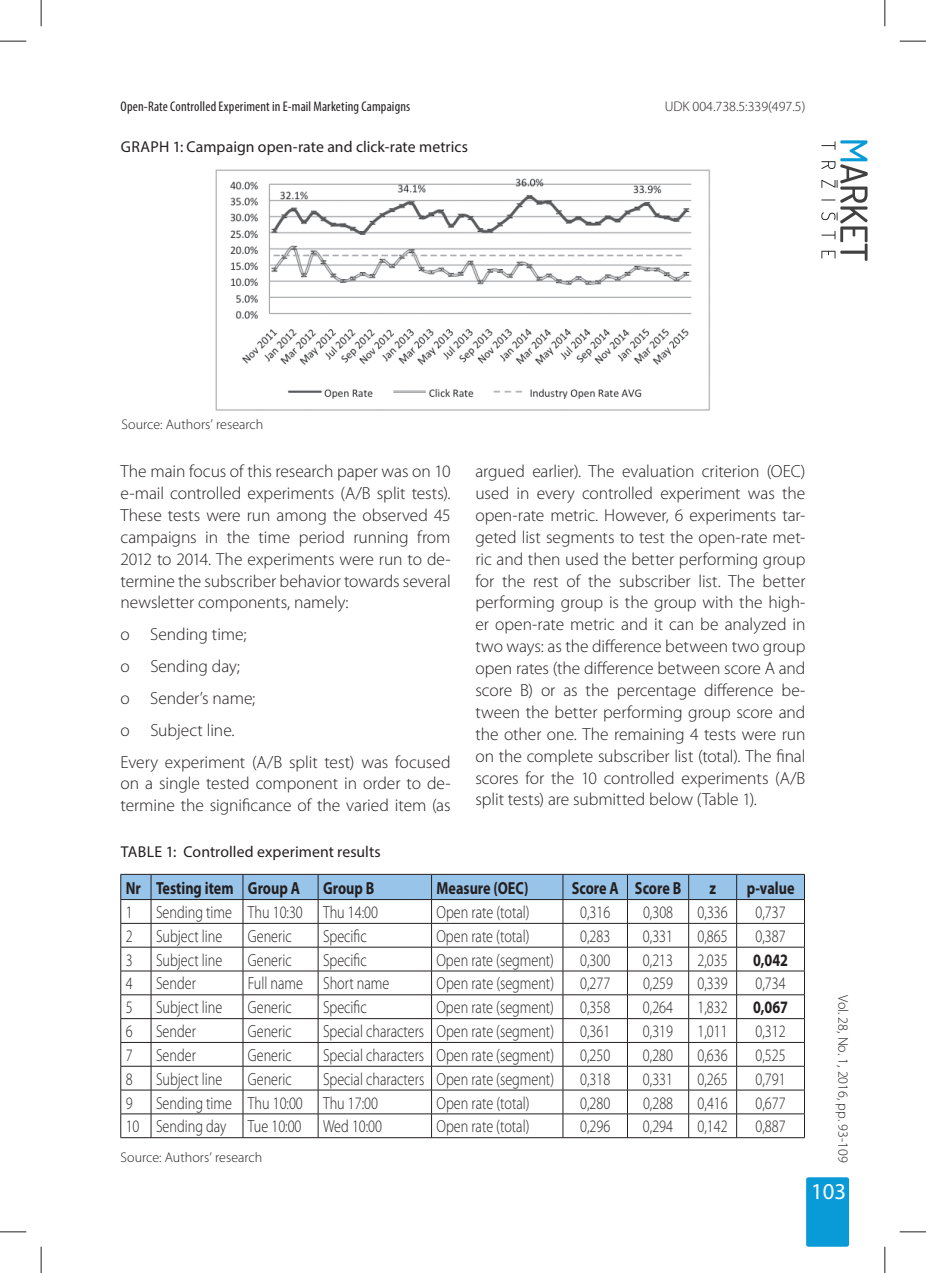
<style>
.page{position:relative;width:926px;height:1273px;background:#fff}
.page>*{position:absolute;margin:0;border:0;box-sizing:border-box;transform-origin:0 0}
.t1{font:22.75px "Myriad Pro";color:#fff}
.t2{font:300 17.5px/21.9px "Myriad Pro";color:#231f20;text-align:justify}
.t3{font:300 17.5px "Myriad Pro";color:#231f20;scale:.81 1}
.t4{font:700 17.5px "Myriad Pro";color:#231f20;scale:.81 1}
.t5{font:15.75px "Myriad Pro";letter-spacing:.005em;color:#231f20}
.t6{font:300 14px "Myriad Pro";color:#231f20}
.t7{font:condensed 14px "Myriad Pro";letter-spacing:.01em;color:#231f20}
</style>
<div class="page">
<svg style="left:821px;top:140px;width:46px;height:121px"></svg>
<div style="left:806px;top:1177px;width:43px;height:70px;background:#099bd8;border-radius:2px"></div>
<img style="left:215px;top:169px;width:495px;height:242px">
<svg style="left:120px;top:874px;width:685px;height:263px"></svg>
<hr style="left:121px;top:1137px;width:683px;height:1px;background:#231f20">
<svg style="left:0;top:41px;width:26px;height:1px"></svg>
<svg style="left:899px;top:41px;width:27px;height:1px"></svg>
<svg style="left:0;top:1231px;width:26px;height:1px"></svg>
<svg style="left:899px;top:1231px;width:27px;height:1px"></svg>
<svg style="left:41px;top:0;width:1px;height:26px"></svg>
<svg style="left:41px;top:1247px;width:1px;height:26px"></svg>
<svg style="left:884px;top:0;width:1px;height:26px"></svg>
<svg style="left:884px;top:1247px;width:1px;height:26px"></svg>
<p class="t7" style="left:121px;top:101px;width:291px">Open-Rate Controlled Experiment in E-mail Marketing Campaigns</p>
<p class="t5" style="left:121px;top:141px;width:349px">GRAPH 1: Campaign open-rate and click-rate metrics</p>
<p class="t6" style="left:664px;top:101px;width:142px">UDK 004.738.5:339(497.5)</p>
<p class="t6" style="left:122px;top:419px;width:143px">Source: Authors’ research</p>
<p class="t2" style="left:121px;top:462px;width:332px">The main focus of this research paper was on 10 e-mail controlled experiments (A/B split tests).<br>These tests were run among the observed 45 campaigns in the time period running from 2012 to 2014. The experiments were run to de&shy;termine the subscriber behavior towards several newsletter components, namely:</p>
<p class="t2" style="left:121px;top:620px;width:331px;line-height:31.8px;text-align:left">o Sending time;<br>o Sending day;<br>o Sender’s name;<br>o Subject line.<br>Every experiment (A/B split test) was focused</p>
<p class="t2" style="left:121px;top:774px;width:331px">on a single tested component in order to de&shy;termine the significance of the varied item (as</p>
<p class="t2" style="left:475px;top:462px;width:332px">argued earlier). The evaluation criterion (OEC) used in every controlled experiment was the open-rate metric. However, 6 experiments tar&shy;geted list segments to test the open-rate met&shy;ric and then used the better performing group for the rest of the subscriber list. The better performing group is the group with the high&shy;er open-rate metric and it can be analyzed in two ways: as the difference between two group open rates (the difference between score A and score B) or as the percentage difference be&shy;tween the better performing group score and the other one. The remaining 4 tests were run on the complete subscriber list (total). The final scores for the 10 controlled experiments (A/B split tests) are submitted below (Table 1).</p>
<p class="t5" style="left:121px;top:846px;width:261px">TABLE 1: Controlled experiment results</p>
<p class="t4" style="left:126px;top:881px;width:217px">Nr Testing item Group A</p>
<p class="t4" style="left:323px;top:881px;width:65px">Group B</p>
<p class="t4" style="left:436px;top:881px;width:115px">Measure (OEC)</p>
<p class="t4" style="left:571px;top:881px;width:137px">Score A Score B</p>
<p class="t4" style="left:709px;top:881px;width:10px">z</p>
<p class="t4" style="left:746px;top:881px;width:61px">p-value</p>
<p class="t3" style="left:126px;top:905px;width:10px">1</p>
<p class="t3" style="left:156px;top:905px;width:276px">Sending time Thu 10:30 Thu 14:00</p>
<p class="t3" style="left:436px;top:905px;width:116px">Open rate (total)</p>
<p class="t3" style="left:580px;top:905px;width:39px">0,316</p>
<p class="t3" style="left:643px;top:905px;width:39px">0,308</p>
<p class="t3" style="left:697px;top:905px;width:39px">0,336</p>
<p class="t3" style="left:755px;top:905px;width:39px">0,737</p>
<p class="t3" style="left:126px;top:929px;width:10px">2</p>
<p class="t3" style="left:156px;top:929px;width:83px">Subject line</p>
<p class="t3" style="left:248px;top:929px;width:56px">Generic</p>
<p class="t3" style="left:323px;top:929px;width:56px">Specific</p>
<p class="t3" style="left:436px;top:929px;width:116px">Open rate (total)</p>
<p class="t3" style="left:580px;top:929px;width:39px">0,283</p>
<p class="t3" style="left:643px;top:929px;width:39px">0,331</p>
<p class="t3" style="left:697px;top:929px;width:39px">0,865</p>
<p class="t3" style="left:755px;top:929px;width:39px">0,387</p>
<p class="t3" style="left:126px;top:953px;width:10px">3</p>
<p class="t3" style="left:156px;top:953px;width:83px">Subject line</p>
<p class="t3" style="left:248px;top:953px;width:56px">Generic</p>
<p class="t3" style="left:323px;top:953px;width:56px">Specific</p>
<p class="t3" style="left:436px;top:953px;width:147px">Open rate (segment)</p>
<p class="t3" style="left:580px;top:953px;width:39px">0,300</p>
<p class="t3" style="left:643px;top:953px;width:39px">0,213</p>
<p class="t3" style="left:697px;top:953px;width:39px">2,035</p>
<p class="t4" style="left:753px;top:953px;width:45px">0,042</p>
<p class="t3" style="left:126px;top:977px;width:10px">4</p>
<p class="t3" style="left:156px;top:977px;width:51px">Sender</p>
<p class="t3" style="left:248px;top:977px;width:176px">Full name Short name</p>
<p class="t3" style="left:436px;top:977px;width:147px">Open rate (segment)</p>
<p class="t3" style="left:580px;top:977px;width:39px">0,277</p>
<p class="t3" style="left:643px;top:977px;width:39px">0,259</p>
<p class="t3" style="left:697px;top:977px;width:39px">0,339</p>
<p class="t3" style="left:755px;top:977px;width:39px">0,734</p>
<p class="t3" style="left:126px;top:1001px;width:10px">5</p>
<p class="t3" style="left:156px;top:1001px;width:83px">Subject line</p>
<p class="t3" style="left:248px;top:1001px;width:56px">Generic</p>
<p class="t3" style="left:323px;top:1001px;width:56px">Specific</p>
<p class="t3" style="left:436px;top:1001px;width:147px">Open rate (segment)</p>
<p class="t3" style="left:580px;top:1001px;width:39px">0,358</p>
<p class="t3" style="left:643px;top:1001px;width:39px">0,264</p>
<p class="t3" style="left:697px;top:1001px;width:39px">1,832</p>
<p class="t4" style="left:753px;top:1001px;width:45px">0,067</p>
<p class="t3" style="left:126px;top:1024px;width:10px">6</p>
<p class="t3" style="left:156px;top:1024px;width:51px">Sender</p>
<p class="t3" style="left:248px;top:1024px;width:56px">Generic</p>
<p class="t3" style="left:323px;top:1024px;width:287px">Special characters Open rate (segment)</p>
<p class="t3" style="left:580px;top:1024px;width:39px">0,361</p>
<p class="t3" style="left:643px;top:1024px;width:39px">0,319</p>
<p class="t3" style="left:697px;top:1024px;width:39px">1,011</p>
<p class="t3" style="left:755px;top:1024px;width:39px">0,312</p>
<p class="t3" style="left:126px;top:1048px;width:10px">7</p>
<p class="t3" style="left:156px;top:1048px;width:51px">Sender</p>
<p class="t3" style="left:248px;top:1048px;width:56px">Generic</p>
<p class="t3" style="left:323px;top:1048px;width:287px">Special characters Open rate (segment)</p>
<p class="t3" style="left:580px;top:1048px;width:39px">0,250</p>
<p class="t3" style="left:643px;top:1048px;width:39px">0,280</p>
<p class="t3" style="left:697px;top:1048px;width:39px">0,636</p>
<p class="t3" style="left:755px;top:1048px;width:39px">0,525</p>
<p class="t3" style="left:126px;top:1072px;width:10px">8</p>
<p class="t3" style="left:156px;top:1072px;width:83px">Subject line</p>
<p class="t3" style="left:248px;top:1072px;width:56px">Generic</p>
<p class="t3" style="left:323px;top:1072px;width:287px">Special characters Open rate (segment)</p>
<p class="t3" style="left:580px;top:1072px;width:39px">0,318</p>
<p class="t3" style="left:643px;top:1072px;width:39px">0,331</p>
<p class="t3" style="left:697px;top:1072px;width:39px">0,265</p>
<p class="t3" style="left:755px;top:1072px;width:39px">0,791</p>
<p class="t3" style="left:126px;top:1096px;width:10px">9</p>
<p class="t3" style="left:156px;top:1096px;width:276px">Sending time Thu 10:00 Thu 17:00</p>
<p class="t3" style="left:436px;top:1096px;width:116px">Open rate (total)</p>
<p class="t3" style="left:580px;top:1096px;width:39px">0,280</p>
<p class="t3" style="left:643px;top:1096px;width:39px">0,288</p>
<p class="t3" style="left:697px;top:1096px;width:39px">0,416</p>
<p class="t3" style="left:755px;top:1096px;width:39px">0,677</p>
<p class="t3" style="left:126px;top:1120px;width:318px">10 Sending day Tue 10:00 Wed 10:00</p>
<p class="t3" style="left:436px;top:1120px;width:116px">Open rate (total)</p>
<p class="t3" style="left:580px;top:1120px;width:39px">0,296</p>
<p class="t3" style="left:643px;top:1120px;width:39px">0,294</p>
<p class="t3" style="left:697px;top:1120px;width:39px">0,142</p>
<p class="t3" style="left:755px;top:1120px;width:39px">0,887</p>
<p class="t6" style="left:121px;top:1151px;width:143px">Source: Authors’ research</p>
<p class="t6" style="left:848px;top:995px;width:169px;rotate:90deg">Vol. 28, No. 1, 2016, pp. 93-109</p>
<h1 class="t1" style="left:811px;top:1183px;width:37px">103</h1>
</div>
